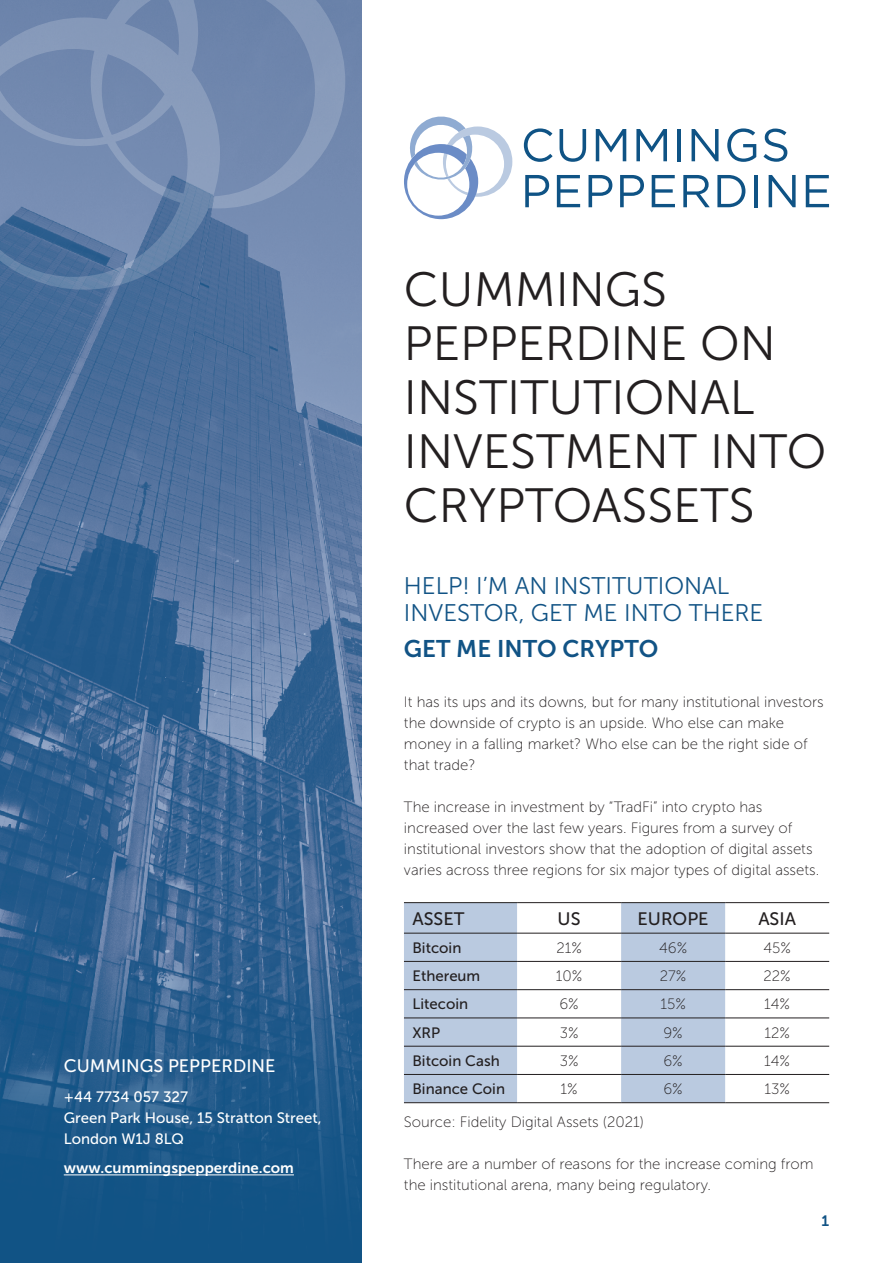
<style>
.page{position:relative;width:893px;height:1263px;background:#fff}
.page>*{position:absolute;margin:0;border:0;box-sizing:border-box;transform-origin:0 0}
.t1{font:48px/54px "Museo Sans 300";color:#231f20}
.t2{font:24px/27px "Museo Sans 300";color:#115385}
.t3{font:24px "Museo Sans 700";color:#115385}
.t4{font:18px "Museo Sans 500";color:#fff}
.t5{font:18px "Museo Sans 500";color:#231f20}
.P1{font:15px/21px "Museo Sans 100";color:#231f20}
.t6{font:15px/21px "Museo Sans 500";color:#fff}
.P1_Bold{font:15px "Museo Sans 500";color:#231f20}
.t7{font:15px "Museo Sans 700";color:#fff}
.t8{font:15px "Museo Sans 700";color:#115385}
</style>
<div class="page">
<img style="left:0;top:0;width:361px;height:957px">
<svg style="left:0;top:957px;width:361px;height:306px;background:#1f598a"></svg>
<hr style="left:64px;top:1174px;width:230px;height:1px;background:#fff">
<svg style="left:0;top:0;width:345px;height:290px;background:#7088ae"></svg>
<svg style="left:524px;top:128px;width:29px;height:34px"></svg>
<svg style="left:559px;top:129px;width:27px;height:33px"></svg>
<svg style="left:596px;top:129px;width:30px;height:32px"></svg>
<svg style="left:636px;top:129px;width:31px;height:32px"></svg>
<hr style="left:677px;top:129px;width:4px;height:32px;background:#0f5385">
<svg style="left:692px;top:129px;width:26px;height:32px"></svg>
<svg style="left:727px;top:128px;width:29px;height:34px"></svg>
<svg style="left:763px;top:129px;width:24px;height:33px"></svg>
<svg style="left:525px;top:175px;width:24px;height:32px"></svg>
<svg style="left:557px;top:175px;width:23px;height:32px"></svg>
<svg style="left:588px;top:175px;width:24px;height:32px"></svg>
<svg style="left:620px;top:175px;width:24px;height:32px"></svg>
<svg style="left:652px;top:175px;width:23px;height:32px"></svg>
<svg style="left:683px;top:175px;width:27px;height:32px"></svg>
<svg style="left:717px;top:175px;width:28px;height:32px"></svg>
<hr style="left:754px;top:175px;width:4px;height:32px;background:#0f5385">
<svg style="left:769px;top:175px;width:27px;height:32px"></svg>
<svg style="left:806px;top:175px;width:23px;height:32px"></svg>
<svg style="left:404px;top:116px;width:108px;height:103px"></svg>
<svg style="left:404px;top:903px;width:321px;height:199px;fill:#bacae0"></svg>
<hr style="left:404px;top:933px;width:113px;height:1px;background:#231f20">
<hr style="left:517px;top:933px;width:104px;height:1px;background:#231f20">
<hr style="left:621px;top:933px;width:104px;height:1px;background:#231f20">
<hr style="left:725px;top:933px;width:104px;height:1px;background:#231f20">
<hr style="left:404px;top:961px;width:113px;height:1px;background:#231f20">
<hr style="left:517px;top:961px;width:104px;height:1px;background:#231f20">
<hr style="left:621px;top:961px;width:104px;height:1px;background:#231f20">
<hr style="left:725px;top:961px;width:104px;height:1px;background:#231f20">
<hr style="left:404px;top:989px;width:113px;height:1px;background:#231f20">
<hr style="left:517px;top:989px;width:104px;height:1px;background:#231f20">
<hr style="left:621px;top:989px;width:104px;height:1px;background:#231f20">
<hr style="left:404px;top:1017px;width:113px;height:1px;background:#231f20">
<hr style="left:517px;top:1017px;width:104px;height:1px;background:#231f20">
<hr style="left:621px;top:1017px;width:104px;height:1px;background:#231f20">
<hr style="left:725px;top:1017px;width:104px;height:1px;background:#231f20">
<hr style="left:404px;top:1046px;width:113px;height:1px;background:#231f20">
<hr style="left:517px;top:1046px;width:104px;height:1px;background:#231f20">
<hr style="left:621px;top:1046px;width:104px;height:1px;background:#231f20">
<hr style="left:404px;top:1074px;width:113px;height:1px;background:#231f20">
<hr style="left:517px;top:1074px;width:104px;height:1px;background:#231f20">
<hr style="left:621px;top:1074px;width:104px;height:1px;background:#231f20">
<hr style="left:725px;top:1074px;width:104px;height:1px;background:#231f20">
<hr style="left:725px;top:902px;width:104px;height:1px;background:#231f20">
<hr style="left:725px;top:1102px;width:104px;height:1px;background:#231f20">
<hr style="left:517px;top:902px;width:104px;height:1px;background:#231f20">
<hr style="left:517px;top:1102px;width:104px;height:1px;background:#231f20">
<hr style="left:404px;top:902px;width:113px;height:1px;background:#231f20">
<hr style="left:404px;top:1102px;width:113px;height:1px;background:#231f20">
<hr style="left:621px;top:902px;width:104px;height:1px;background:#231f20">
<hr style="left:621px;top:1102px;width:104px;height:1px;background:#231f20">
<hr style="left:725px;top:989px;width:104px;height:1px;background:#231f20">
<hr style="left:725px;top:1046px;width:104px;height:1px;background:#231f20">
<p class="t4" style="left:64px;top:1056px;width:213px">CUMMINGS PEPPERDINE</p>
<p class="t6" style="left:64px;top:1086px;width:259px">+44 7734 057 327<br>Green Park House, 15 Stratton Street,<br>London W1J 8LQ</p>
<p class="t7" style="left:64px;top:1160px;width:232px">www.cummingspepperdine.com</p>
<h1 class="t1" style="left:404px;top:263px;width:424px">CUMMINGS<br>PEPPERDINE ON<br>INSTITUTIONAL<br>INVESTMENT INTO<br>CRYPTOASSETS</h1>
<h2 class="t2" style="left:404px;top:573px;width:361px">HELP! I’M AN INSTITUTIONAL<br>INVESTOR, GET ME INTO THERE</h2>
<h2 class="t3" style="left:404px;top:635px;width:256px">GET ME INTO CRYPTO</h2>
<p class="P1" style="left:404px;top:692px;width:421px">It has its ups and its downs, but for many institutional investors the downside of crypto is an upside. Who else can make money in a falling market? Who else can be the right side of that trade?</p>
<p class="P1" style="left:404px;top:797px;width:417px">The increase in investment by “TradFi” into crypto has increased over the last few years. Figures from a survey of institutional investors show that the adoption of digital assets varies across three regions for six major types of digital assets.</p>
<h3 class="t5" style="left:412px;top:908px;width:53px">ASSET</h3>
<h3 class="t5" style="left:558px;top:908px;width:24px">US</h3>
<h3 class="t5" style="left:638px;top:908px;width:72px">EUROPE</h3>
<h3 class="t5" style="left:758px;top:908px;width:39px">ASIA</h3>
<p class="P1_Bold" style="left:412px;top:939px;width:50px">Bitcoin</p>
<p class="P1" style="left:556px;top:937px;width:27px">21%</p>
<p class="P1" style="left:659px;top:937px;width:30px">46%</p>
<p class="P1" style="left:763px;top:937px;width:29px">45%</p>
<p class="P1_Bold" style="left:412px;top:968px;width:69px">Ethereum</p>
<p class="P1" style="left:556px;top:966px;width:28px">10%</p>
<p class="P1" style="left:660px;top:966px;width:28px">27%</p>
<p class="P1" style="left:763px;top:966px;width:29px">22%</p>
<p class="P1_Bold" style="left:412px;top:996px;width:57px">Litecoin</p>
<p class="P1" style="left:559px;top:994px;width:21px">6%</p>
<p class="P1" style="left:660px;top:994px;width:27px">15%</p>
<p class="P1" style="left:764px;top:994px;width:27px">14%</p>
<p class="P1_Bold" style="left:412px;top:1024px;width:29px">XRP</p>
<p class="P1" style="left:560px;top:1022px;width:20px">3%</p>
<p class="P1" style="left:663px;top:1022px;width:21px">9%</p>
<p class="P1" style="left:764px;top:1022px;width:27px">12%</p>
<p class="P1_Bold" style="left:412px;top:1052px;width:89px">Bitcoin Cash</p>
<p class="P1" style="left:560px;top:1050px;width:20px">3%</p>
<p class="P1" style="left:663px;top:1050px;width:21px">6%</p>
<p class="P1" style="left:764px;top:1050px;width:27px">14%</p>
<p class="P1_Bold" style="left:412px;top:1081px;width:94px">Binance Coin</p>
<p class="P1" style="left:560px;top:1079px;width:19px">1%</p>
<p class="P1" style="left:663px;top:1079px;width:21px">6%</p>
<p class="P1" style="left:764px;top:1079px;width:27px">13%</p>
<p class="P1" style="left:404px;top:1111px;width:241px">Source: Fidelity Digital Assets (2021)</p>
<p class="P1" style="left:404px;top:1153px;width:411px">There are a number of reasons for the increase coming from the institutional arena, many being regulatory.</p>
<p class="t8" style="left:821px;top:1212px;width:9px">1</p>
</div>
